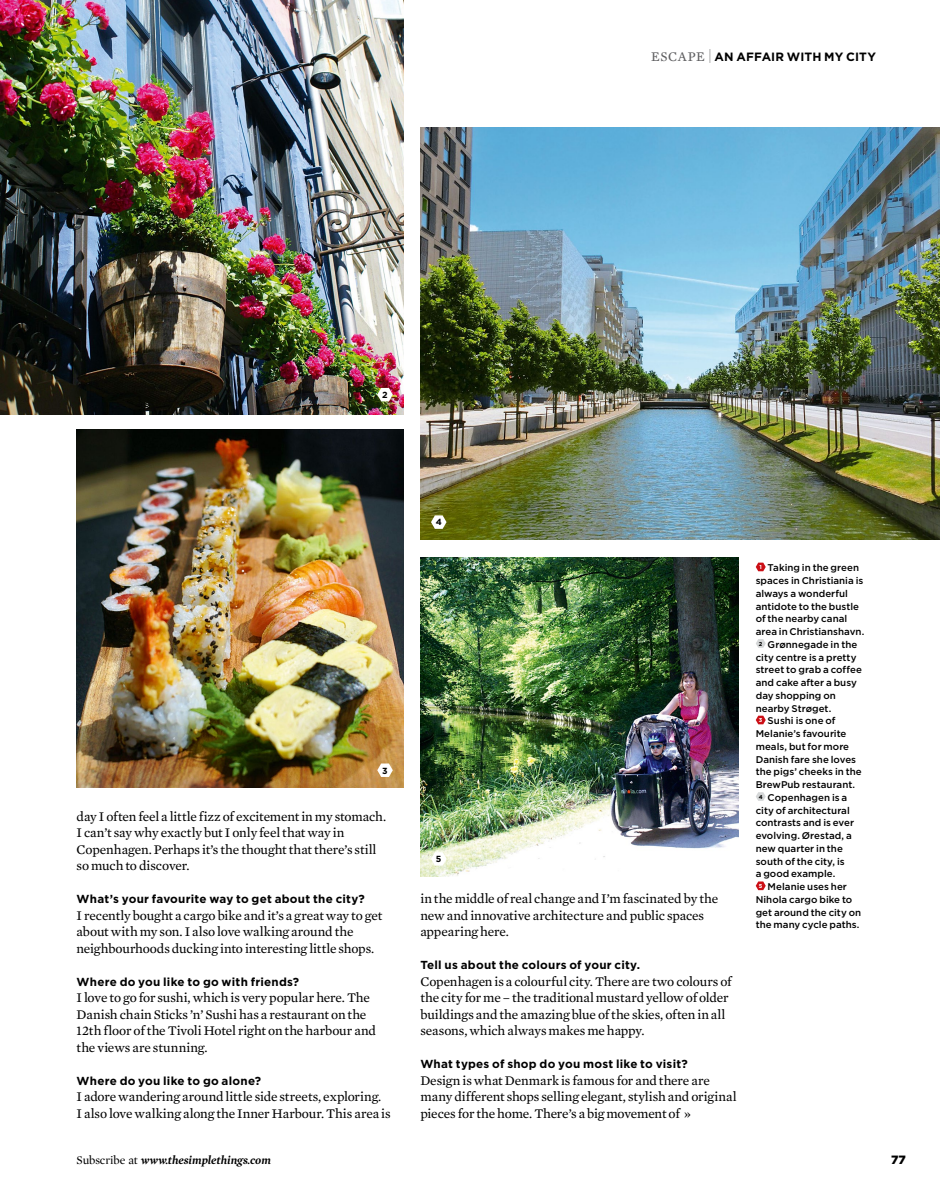
<style>
.page{position:relative;width:940px;height:1191px;background:#fff}
.page>*{position:absolute;margin:0;border:0;box-sizing:border-box;transform-origin:0 0}
.t1{font:13.5px/16.5px "Mercury Text G2";letter-spacing:-.01em;color:#000}
.t2{font:italic 700 12px "Mercury Display";color:#000}
.t3{font:700 12px "Gotham";letter-spacing:.01em;color:#000}
.t4{font:900 12px "Gotham";color:#000}
.t5{font:700 11.7px "Gotham";letter-spacing:.02em;color:#000}
.t6{font:500 9.75px "Gotham";color:#000}
.t7{font:700 8.85px "Gotham";color:#000}
.s1{font-family:"Mercury Text G2";font-weight:400;font-size:13.5px;color:#5e5e60}
.s2{font-weight:100;font-size:15px}
.s3{font-weight:400;font-style:normal}
</style>
<div class="page">
<img style="left:420px;top:128px;width:520px;height:411px">
<img style="left:77px;top:429px;width:326px;height:359px">
<img style="left:420px;top:558px;width:318px;height:318px">
<img style="left:0;top:0;width:403px;height:414px">
<svg style="left:431px;top:515px;width:15px;height:14px"></svg>
<svg style="left:431px;top:852px;width:15px;height:13px"></svg>
<svg style="left:377px;top:388px;width:16px;height:13px"></svg>
<svg style="left:755px;top:562px;width:10px;height:9px"></svg>
<svg style="left:756px;top:639px;width:9px;height:9px"></svg>
<svg style="left:755px;top:715px;width:10px;height:9px"></svg>
<svg style="left:756px;top:792px;width:9px;height:9px"></svg>
<svg style="left:755px;top:881px;width:10px;height:9px"></svg>
<svg style="left:377px;top:763px;width:16px;height:14px"></svg>
<p class="t3" style="left:651px;top:49px;width:226px"><span class="s1">escape</span> <span class="s2">|</span> an affair with my city</p>
<p class="t7" style="left:382px;top:390px;width:7px">2</p>
<p class="t7" style="left:382px;top:765px;width:7px">3</p>
<p class="t1" style="left:77px;top:808px;width:311px">day I often feel a little fizz of excitement in my stomach.<br>I can’t say why exactly but I only feel that way in Copenhagen. Perhaps it’s the thought that there’s still so much to discover.</p>
<p class="t5" style="left:77px;top:892px;width:290px">What’s your favourite way to get about the city?</p>
<p class="t1" style="left:77px;top:907px;width:307px">I recently bought a cargo bike and it’s a great way to get about with my son. I also love walking around the neighbourhoods ducking into interesting little shops.</p>
<p class="t5" style="left:77px;top:975px;width:224px">Where do you like to go with friends?</p>
<p class="t1" style="left:77px;top:989px;width:301px">I love to go for sushi, which is very popular here. The Danish chain Sticks ’n’ Sushi has a restaurant on the 12th floor of the Tivoli Hotel right on the harbour and the views are stunning.</p>
<p class="t5" style="left:77px;top:1074px;width:186px">Where do you like to go alone?</p>
<p class="t1" style="left:77px;top:1088px;width:315px">I adore wandering around little side streets, exploring.<br>I also love walking along the Inner Harbour. This area is</p>
<p class="t7" style="left:436px;top:517px;width:8px">4</p>
<p class="t7" style="left:436px;top:854px;width:7px">5</p>
<p class="t1" style="left:420px;top:890px;width:299px">in the middle of real change and I’m fascinated by the new and innovative architecture and public spaces appearing here.</p>
<p class="t5" style="left:420px;top:958px;width:221px">Tell us about the colours of your city.</p>
<p class="t1" style="left:420px;top:973px;width:313px">Copenhagen is a colourful city. There are two colours of the city for me – the traditional mustard yellow of older buildings and the amazing blue of the skies, often in all seasons, which always makes me happy.</p>
<p class="t5" style="left:420px;top:1057px;width:269px">What types of shop do you most like to visit?</p>
<p class="t1" style="left:420px;top:1072px;width:318px">Design is what Denmark is famous for and there are many different shops selling elegant, stylish and original</p>
<p class="t1" style="left:420px;top:1105px;width:272px">pieces for the home. There’s a big movement of »</p>
<p class="t6" style="left:759px;top:562px;width:101px"><sup>1</sup> Taking in the green</p>
<p class="t6" style="left:755px;top:575px;width:109px">spaces in Christiania is</p>
<p class="t6" style="left:755px;top:588px;width:94px">always a wonderful</p>
<p class="t6" style="left:755px;top:600px;width:105px">antidote to the bustle</p>
<p class="t6" style="left:755px;top:613px;width:93px">of the nearby canal</p>
<p class="t6" style="left:755px;top:626px;width:110px">area in Christianshavn.</p>
<p class="t6" style="left:759px;top:639px;width:100px"><sup>2</sup> Grønnegade in the</p>
<p class="t6" style="left:755px;top:651px;width:102px">city centre is a pretty</p>
<p class="t6" style="left:755px;top:664px;width:108px">street to grab a coffee</p>
<p class="t6" style="left:755px;top:677px;width:103px">and cake after a busy</p>
<p class="t6" style="left:755px;top:690px;width:82px">day shopping on</p>
<p class="t6" style="left:755px;top:702px;width:77px">nearby Strøget.</p>
<p class="t6" style="left:759px;top:715px;width:78px"><sup>3</sup> Sushi is one of</p>
<p class="t6" style="left:755px;top:728px;width:92px">Melanie’s favourite</p>
<p class="t6" style="left:755px;top:741px;width:95px">meals, but for more</p>
<p class="t6" style="left:755px;top:753px;width:102px">Danish fare she loves</p>
<p class="t6" style="left:755px;top:766px;width:107px">the pigs’ cheeks in the</p>
<p class="t6" style="left:755px;top:779px;width:101px">BrewPub restaurant.</p>
<p class="t6" style="left:759px;top:792px;width:90px"><sup>4</sup> Copenhagen is a</p>
<p class="t6" style="left:755px;top:804px;width:96px">city of architectural</p>
<p class="t6" style="left:755px;top:817px;width:100px">contrasts and is ever</p>
<p class="t6" style="left:755px;top:830px;width:98px">evolving. Ørestad, a</p>
<p class="t6" style="left:755px;top:843px;width:89px">new quarter in the</p>
<p class="t6" style="left:755px;top:855px;width:90px">south of the city, is</p>
<p class="t6" style="left:755px;top:868px;width:81px">a good example.</p>
<p class="t6" style="left:759px;top:881px;width:90px"><sup>5</sup> Melanie uses her</p>
<p class="t6" style="left:755px;top:894px;width:98px">Nihola cargo bike to</p>
<p class="t6" style="left:755px;top:906px;width:107px">get around the city on</p>
<p class="t6" style="left:755px;top:919px;width:105px">the many cycle paths.</p>
<p class="t2" style="left:77px;top:1152px;width:196px"><span class="s3">Subscribe at</span> www.thesimplethings.com</p>
<p class="t4" style="left:891px;top:1153px;width:16px">77</p>
</div>
